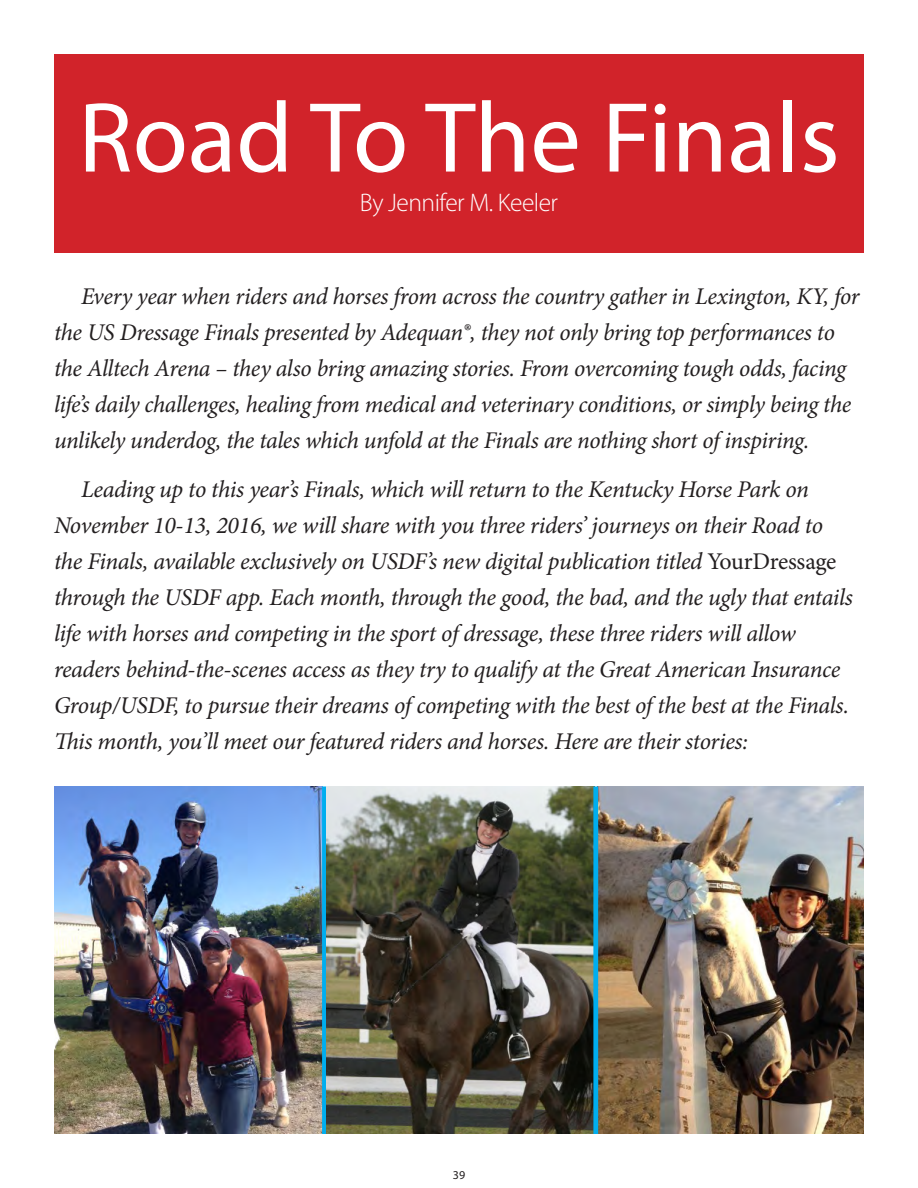
<style>
.page{position:relative;width:918px;height:1188px;background:#fff}
.page>*{position:absolute;margin:0;border:0;box-sizing:border-box;transform-origin:0 0}
.Headline{font:100.5px "Myriad Pro";color:#fff}
.body_sans{font:300 25.5px "Myriad Pro";letter-spacing:-.02em;color:#fff}
.Body_type{font:italic 24px/36px "Minion Pro";letter-spacing:-.02em;color:#231f20}
.t1{font:12px "Myriad Pro";color:#231f20}
.s1{font-style:normal}
</style>
<div class="page">
<img style="left:54px;top:786px;width:268px;height:348px">
<div style="left:322px;top:786px;width:5px;height:348px;background:#00aeef"></div>
<img style="left:326px;top:786px;width:267px;height:348px">
<img style="left:598px;top:786px;width:266px;height:348px">
<div style="left:593px;top:786px;width:5px;height:348px;background:#00aeef"></div>
<div style="left:54px;top:54px;width:810px;height:199px;background:#d1232a"></div>
<p class="Headline" style="left:78px;top:76px;width:763px">Road To The Finals</p>
<p class="body_sans" style="left:360px;top:187px;width:200px">By Jennifer M. Keeler</p>
<p class="Body_type" style="left:54px;top:278px;width:807px;text-indent:27px">Every year when riders and horses from across the country gather in Lexington, KY, for the US Dressage Finals presented by Adequan®, they not only bring top performances to the Alltech Arena – they also bring amazing stories. From overcoming tough odds, facing life’s daily challenges, healing from medical and veterinary conditions, or simply being the unlikely underdog, the tales which unfold at the Finals are nothing short of inspiring.</p>
<p class="Body_type" style="left:54px;top:472px;width:800px;text-indent:27px">Leading up to this year’s Finals, which will return to the Kentucky Horse Park on November 10-13, 2016, we will share with you three riders’ journeys on their Road to the Finals, available exclusively on USDF’s new digital publication titled <span class="s1">YourDressage </span>through the USDF app. Each month, through the good, the bad, and the ugly that entails life with horses and competing in the sport of dressage, these three riders will allow readers behind-the-scenes access as they try to qualify at the Great American Insurance Group/USDF, to pursue their dreams of competing with the best of the best at the Finals.<br>This month, you’ll meet our featured riders and horses. Here are their stories:</p>
<p class="t1" style="left:453px;top:1168px;width:14px">39</p>
</div>
